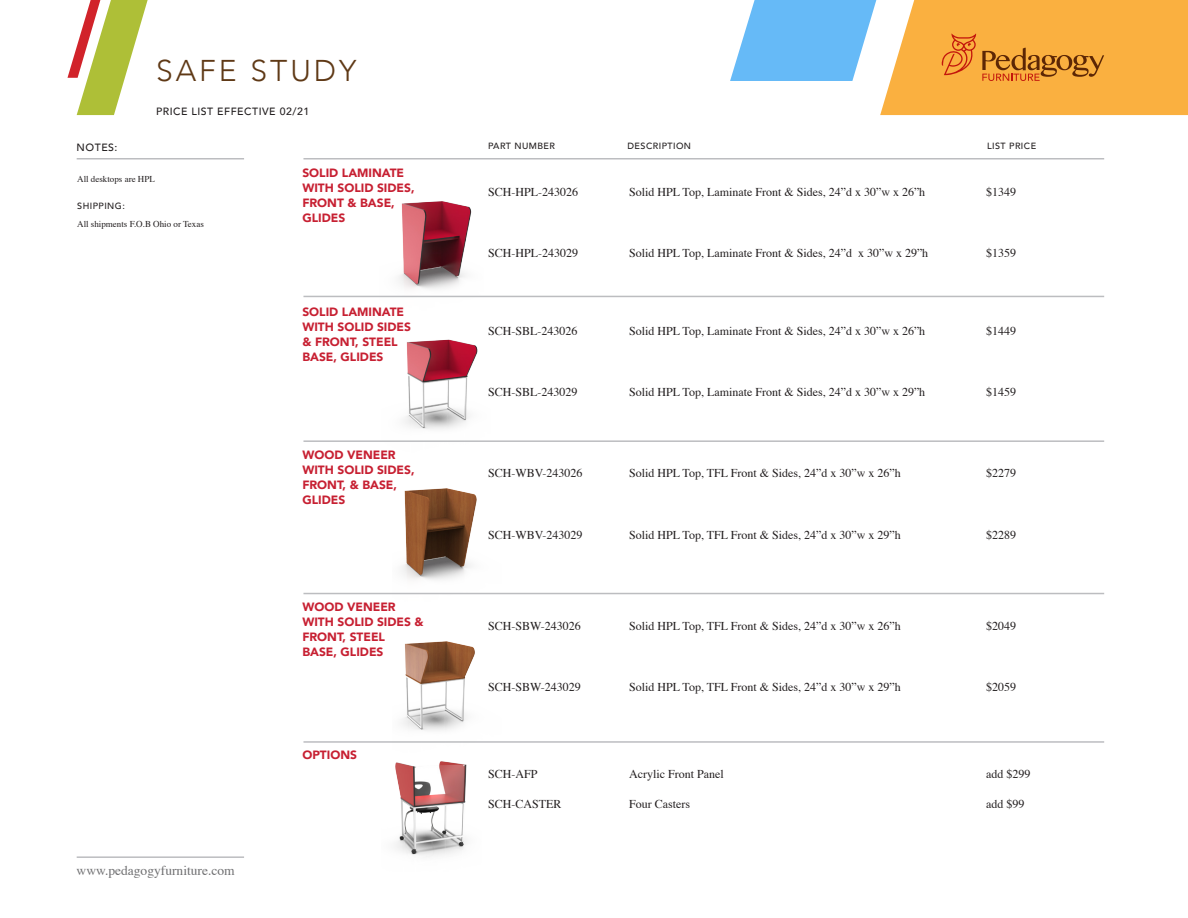
<style>
.page{position:relative;width:1188px;height:918px;background:#fff}
.page>*{position:absolute;margin:0;border:0;box-sizing:border-box;transform-origin:0 0}
.t1{font:300 30px "Avenir";letter-spacing:.1em;color:#5f3916}
.t2{font:13.5px "Times";color:#6e6e70}
.t3{font:12px "Times";color:#231f20}
.t4{font:900 12px/15px "Avenir";color:#c72032}
.t5{font:500 10.5px "Avenir";letter-spacing:.05em;color:#231f20}
.t6{font:9px "Times";color:#231f20}
.t7{font:500 9px "Avenir";letter-spacing:.05em;color:#231f20}
</style>
<div class="page">
<svg style="left:730px;top:0;width:458px;height:115px"></svg>
<svg style="left:67px;top:0;width:81px;height:115px"></svg>
<img style="left:379px;top:201px;width:105px;height:97px">
<img style="left:392px;top:488px;width:109px;height:107px">
<img style="left:402px;top:641px;width:73px;height:90px">
<img style="left:404px;top:339px;width:74px;height:90px">
<img style="left:395px;top:761px;width:72px;height:96px">
<hr style="left:77px;top:158px;width:167px;height:1px;background:#bcbdc0">
<hr style="left:77px;top:856px;width:167px;height:2px;background:#bcbdc0">
<hr style="left:303px;top:158px;width:801px;height:1px;background:#bcbdc0">
<hr style="left:303px;top:296px;width:801px;height:1px;background:#bcbdc0">
<hr style="left:303px;top:440px;width:801px;height:2px;background:#bcbdc0">
<hr style="left:303px;top:593px;width:801px;height:1px;background:#bcbdc0">
<hr style="left:303px;top:741px;width:801px;height:2px;background:#bcbdc0">
<p class="t1" style="left:156px;top:53px;width:202px">SAFE STUDY</p>
<p class="t5" style="left:77px;top:138px;width:42px">NOTES:</p>
<p class="t5" style="left:156px;top:102px;width:155px">PRICE LIST EFFECTIVE 02/21</p>
<p class="t6" style="left:77px;top:170px;width:79px">All desktops are HPL</p>
<p class="t7" style="left:77px;top:198px;width:49px">SHIPPING:</p>
<p class="t6" style="left:77px;top:215px;width:128px">All shipments F.O.B Ohio or Texas</p>
<p class="t2" style="left:77px;top:858px;width:160px">www.pedagogyfurniture.com</p>
<p class="t4" style="left:302px;top:165px;width:103px">SOLID LAMINATE</p>
<p class="t4" style="left:302px;top:180px;width:114px">WITH SOLID SIDES,</p>
<p class="t4" style="left:302px;top:195px;width:94px">FRONT &amp; BASE,</p>
<p class="t4" style="left:302px;top:210px;width:44px">GLIDES</p>
<p class="t4" style="left:302px;top:304px;width:110px">SOLID LAMINATE<br>WITH SOLID SIDES</p>
<p class="t4" style="left:302px;top:334px;width:97px">&amp; FRONT, STEEL</p>
<p class="t4" style="left:302px;top:349px;width:83px">BASE, GLIDES</p>
<p class="t4" style="left:302px;top:447px;width:114px">WOOD VENEER<br>WITH SOLID SIDES,<br>FRONT, &amp; BASE,</p>
<p class="t4" style="left:302px;top:492px;width:44px">GLIDES</p>
<p class="t4" style="left:302px;top:599px;width:123px">WOOD VENEER<br>WITH SOLID SIDES &amp;<br>FRONT, STEEL</p>
<p class="t4" style="left:302px;top:644px;width:83px">BASE, GLIDES</p>
<p class="t4" style="left:302px;top:747px;width:56px">OPTIONS</p>
<p class="t7" style="left:488px;top:138px;width:68px">PART NUMBER</p>
<p class="t7" style="left:627px;top:138px;width:65px">DESCRIPTION</p>
<p class="t7" style="left:987px;top:138px;width:51px">LIST PRICE</p>
<p class="t3" style="left:488px;top:180px;width:91px">SCH-HPL-243026</p>
<p class="t3" style="left:629px;top:180px;width:298px">Solid HPL Top, Laminate Front &amp; Sides, 24”d x 30”w x 26”h</p>
<p class="t3" style="left:986px;top:180px;width:31px">$1349</p>
<p class="t3" style="left:488px;top:242px;width:91px">SCH-HPL-243029</p>
<p class="t3" style="left:629px;top:242px;width:301px">Solid HPL Top, Laminate Front &amp; Sides, 24”d x 30”w x 29”h</p>
<p class="t3" style="left:986px;top:242px;width:31px">$1359</p>
<p class="t3" style="left:488px;top:320px;width:91px">SCH-SBL-243026</p>
<p class="t3" style="left:629px;top:320px;width:298px">Solid HPL Top, Laminate Front &amp; Sides, 24”d x 30”w x 26”h</p>
<p class="t3" style="left:986px;top:320px;width:31px">$1449</p>
<p class="t3" style="left:488px;top:381px;width:91px">SCH-SBL-243029</p>
<p class="t3" style="left:629px;top:381px;width:298px">Solid HPL Top, Laminate Front &amp; Sides, 24”d x 30”w x 29”h</p>
<p class="t3" style="left:986px;top:381px;width:31px">$1459</p>
<p class="t3" style="left:488px;top:462px;width:96px">SCH-WBV-243026</p>
<p class="t3" style="left:629px;top:462px;width:273px">Solid HPL Top, TFL Front &amp; Sides, 24”d x 30”w x 26”h</p>
<p class="t3" style="left:986px;top:462px;width:31px">$2279</p>
<p class="t3" style="left:488px;top:524px;width:96px">SCH-WBV-243029</p>
<p class="t3" style="left:629px;top:524px;width:273px">Solid HPL Top, TFL Front &amp; Sides, 24”d x 30”w x 29”h</p>
<p class="t3" style="left:986px;top:524px;width:31px">$2289</p>
<p class="t3" style="left:488px;top:614px;width:94px">SCH-SBW-243026</p>
<p class="t3" style="left:629px;top:614px;width:273px">Solid HPL Top, TFL Front &amp; Sides, 24”d x 30”w x 26”h</p>
<p class="t3" style="left:986px;top:614px;width:31px">$2049</p>
<p class="t3" style="left:488px;top:676px;width:94px">SCH-SBW-243029</p>
<p class="t3" style="left:629px;top:676px;width:273px">Solid HPL Top, TFL Front &amp; Sides, 24”d x 30”w x 29”h</p>
<p class="t3" style="left:986px;top:676px;width:31px">$2059</p>
<p class="t3" style="left:488px;top:763px;width:51px">SCH-AFP</p>
<p class="t3" style="left:629px;top:763px;width:96px">Acrylic Front Panel</p>
<p class="t3" style="left:986px;top:763px;width:46px">add $299</p>
<p class="t3" style="left:488px;top:793px;width:75px">SCH-CASTER</p>
<p class="t3" style="left:629px;top:793px;width:62px">Four Casters</p>
<p class="t3" style="left:986px;top:793px;width:40px">add $99</p>
</div>
